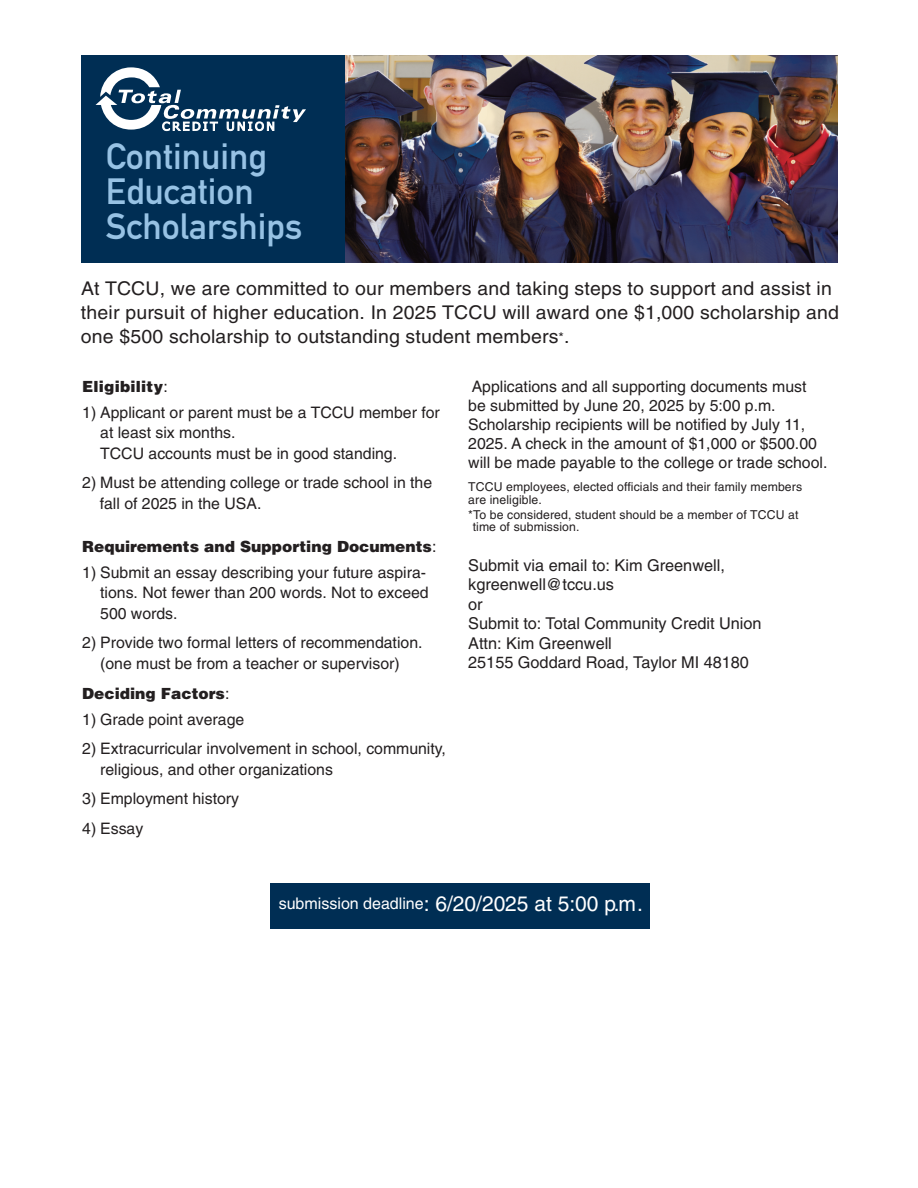
<style>
.page{position:relative;width:918px;height:1188px;background:#fff}
.page>*{position:absolute;margin:0;border:0;box-sizing:border-box;transform-origin:0 0}
.t1{font:36px/35px "DIN Mittelschrift";color:#97c2e4}
.t2{font:21px "Helvetica";color:#fff}
.t3{font:18.9px/24px "Helvetica";letter-spacing:.01em;color:#231f20}
.t4{font:16.35px/19.5px "Helvetica";color:#231f20}
.t5{font:15.9px/20.7px "Helvetica";color:#231f20}
.t6{font:900 15.45px "Helvetica";color:#231f20}
.t7{font:12.3px/12.9px "Helvetica";letter-spacing:.01em;color:#231f20}
.s1{font-size:13.5px}
.s2{font-weight:400;font-size:15.9px}
.s3{font-size:16.05px}
</style>
<div class="page">
<div style="left:81px;top:56px;width:756px;height:207px;background:#002e54"></div>
<svg style="left:96px;top:67px;width:210px;height:65px"></svg>
<div style="left:270px;top:883px;width:379px;height:46px;background:#002e54"></div>
<img style="left:345px;top:56px;width:492px;height:207px">
<h1 class="t1" style="left:106px;top:143px;width:198px">Continuing<br>Education<br>Scholarships</h1>
<p class="t3" style="left:81px;top:278px;width:760px">At TCCU, we are committed to our members and taking steps to support and assist in their pursuit of higher education. In 2025 TCCU will award one $1,000 scholarship and one $500 scholarship to outstanding student members<span class="s1">*</span>.</p>
<p class="t6" style="left:82px;top:380px;width:87px">Eligibility<span class="s2">:</span></p>
<p class="t5" style="left:100px;top:403px;width:341px;text-indent:-18px">1) Applicant or parent must be a TCCU member for at least six months.<br>TCCU accounts must be in good standing.</p>
<p class="t5" style="left:100px;top:474px;width:334px;text-indent:-18px">2) Must be attending college or trade school in the fall of 2025 in the USA.</p>
<p class="t6" style="left:82px;top:540px;width:356px">Requirements and Supporting Documents<span class="s2">:</span></p>
<p class="t5" style="left:100px;top:563px;width:330px;text-indent:-18px">1) Submit an essay describing your future aspira&shy;tions. Not fewer than 200 words. Not to exceed<br>500 words.</p>
<p class="t5" style="left:82px;top:634px;width:342px;text-align:center">2) Provide two formal letters of recommendation. (one must be from a teacher or supervisor)</p>
<p class="t6" style="left:82px;top:687px;width:149px">Deciding Factors<span class="s2">:</span></p>
<p class="t5" style="left:82px;top:710px;width:164px">1) Grade point average</p>
<p class="t5" style="left:100px;top:740px;width:347px;text-indent:-18px">2) Extracurricular involvement in school, community, religious, and other organizations</p>
<p class="t5" style="left:82px;top:790px;width:158px">3) Employment history</p>
<p class="t5" style="left:82px;top:819px;width:63px">4) Essay</p>
<p class="t5" style="left:468px;top:378px;width:361px;line-height:19px">Applications and all supporting documents must<br>be submitted by June 20, 2025 by 5:00 p.m.<br>Scholarship recipients will be notified by July 11, 2025. A check in the amount of $1,000 or $500.00 will be made payable to the college or trade school.</p>
<p class="t7" style="left:468px;top:482px;width:335px">TCCU employees, elected officials and their family members are ineligible.</p>
<p class="t7" style="left:473px;top:509px;width:327px;text-indent:-4px">*To be considered, student should be a member of TCCU at time of submission.</p>
<p class="t4" style="left:468px;top:557px;width:295px">Submit via email to: Kim Greenwell, kgreenwell@tccu.us<br>or<br>Submit to: Total Community Credit Union<br>Attn: Kim Greenwell<br>25155 Goddard Road, Taylor MI 48180</p>
<h2 class="t2" style="left:279px;top:895px;width:366px"><span class="s3">submission deadline</span>: 6/20/2025 at 5:00 p.m.</h2>
</div>
